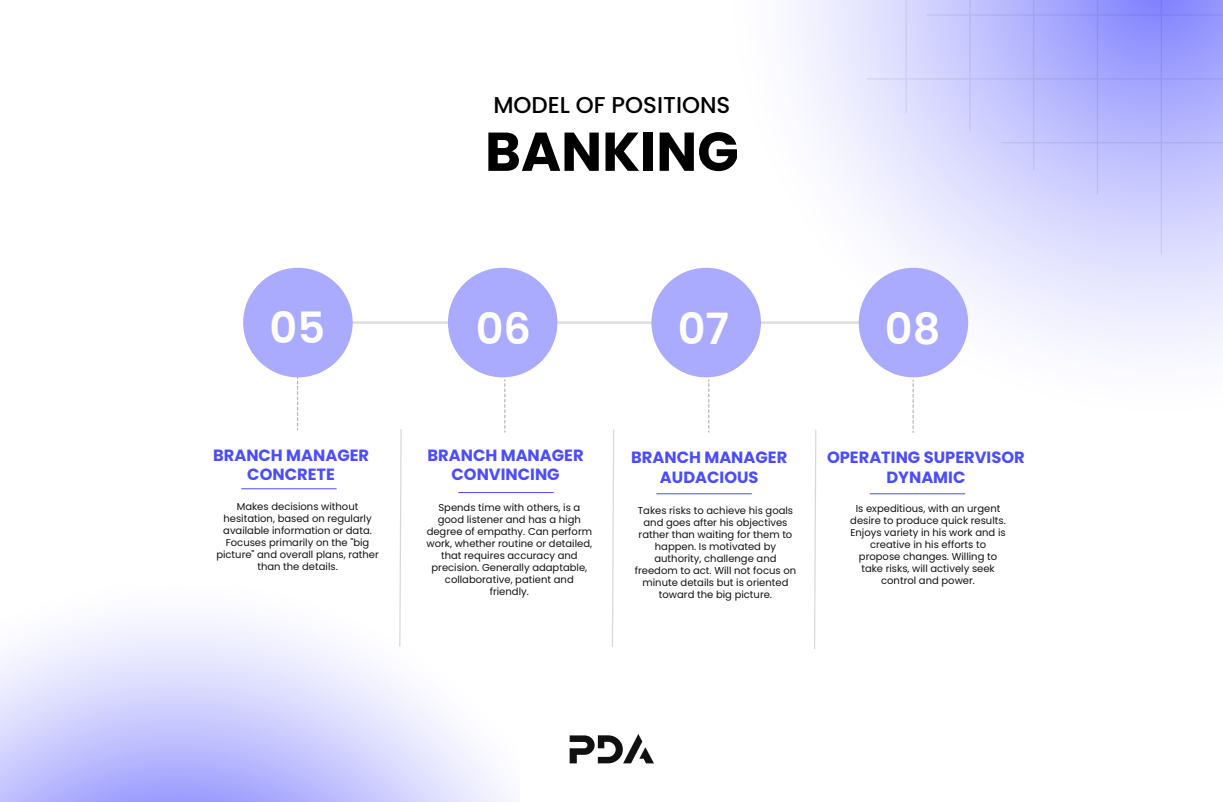
<style>
.page{position:relative;width:1223px;height:802px;background:#fff}
.page>*{position:absolute;margin:0;border:0;box-sizing:border-box;transform-origin:0 0}
.t1{font:700 54.5px "Poppins";color:#000}
.t2{font:600 43.12px "Poppins";color:#fffffe}
.t3{font:500 22.88px "Poppins";color:#000}
.t4{font:700 16.25px/19.5px "Poppins";color:#4c4dfe;text-align:center}
.t5{font:10px/12px "Poppins";color:#111;text-align:center}
</style>
<div class="page">
<svg style="left:664px;top:0;width:558px;height:433px"></svg>
<svg style="left:0;top:622px;width:504px;height:179px"></svg>
<hr style="left:1160px;top:0;width:1px;height:254px;background:#ededed">
<hr style="left:1096px;top:0;width:2px;height:195px;background:#ededed">
<hr style="left:1033px;top:0;width:1px;height:170px;background:#ededed">
<hr style="left:969px;top:0;width:1px;height:132px;background:#ededed">
<hr style="left:905px;top:0;width:1px;height:113px;background:#ededed">
<hr style="left:926px;top:14px;width:296px;height:2px;background:#ededed">
<hr style="left:866px;top:78px;width:356px;height:1px;background:#ededed">
<hr style="left:1001px;top:142px;width:221px;height:1px;background:#ededed">
<svg style="left:569px;top:734px;width:85px;height:29px"></svg>
<svg style="left:398px;top:429px;width:4px;height:218px"></svg>
<svg style="left:612px;top:429px;width:3px;height:218px"></svg>
<svg style="left:813px;top:428px;width:4px;height:221px"></svg>
<hr style="left:241px;top:488px;width:96px;height:1px;background:#4c4dfe">
<hr style="left:458px;top:492px;width:95px;height:1px;background:#4c4dfe">
<hr style="left:656px;top:493px;width:96px;height:1px;background:#4c4dfe">
<hr style="left:869px;top:493px;width:96px;height:1px;background:#4c4dfe">
<hr style="left:457px;top:321px;width:300px;height:3px;background:#ddd">
<hr style="left:711px;top:321px;width:218px;height:3px;background:#ddd">
<hr style="left:311px;top:321px;width:166px;height:3px;background:#ddd">
<div style="left:243px;top:268px;width:110px;height:109px;background:#aaaafe;border-radius:55px"></div>
<div style="left:448px;top:268px;width:109px;height:109px;background:#aaaafe;border-radius:55px"></div>
<div style="left:651px;top:268px;width:110px;height:109px;background:#aaaafe;border-radius:55px"></div>
<div style="left:858px;top:268px;width:110px;height:109px;background:#aaaafe;border-radius:55px"></div>
<svg style="left:708px;top:379px;width:1px;height:53px"></svg>
<svg style="left:912px;top:380px;width:1px;height:52px"></svg>
<svg style="left:504px;top:379px;width:1px;height:53px"></svg>
<svg style="left:297px;top:377px;width:1px;height:52px"></svg>
<h3 class="t3" style="left:493px;top:92px;width:238px">MODEL OF POSITIONS</h3>
<h1 class="t1" style="left:485px;top:120px;width:255px">BANKING</h1>
<h2 class="t2" style="left:270px;top:303px;width:57px">05</h2>
<h2 class="t2" style="left:476px;top:304px;width:57px">06</h2>
<h2 class="t2" style="left:677px;top:304px;width:53px">07</h2>
<h2 class="t2" style="left:885px;top:304px;width:57px">08</h2>
<h3 class="t4" style="left:213px;top:445px;width:158px">BRANCH MANAGER<br>CONCRETE</h3>
<h3 class="t4" style="left:427px;top:445px;width:158px">BRANCH MANAGER<br>CONVINCING</h3>
<h3 class="t4" style="left:631px;top:447px;width:158px">BRANCH MANAGER<br>AUDACIOUS</h3>
<h3 class="t4" style="left:827px;top:447px;width:199px">OPERATING SUPERVISOR<br>DYNAMIC</h3>
<p class="t5" style="left:216px;top:500px;width:164px">Makes decisions without hesitation, based on regularly available information or data.<br>Focuses primarily on the "big picture" and overall plans, rather than the details.</p>
<p class="t5" style="left:426px;top:501px;width:167px">Spends time with others, is a good listener and has a high degree of empathy. Can perform work, whether routine or detailed, that requires accuracy and precision. Generally adaptable, collaborative, patient and friendly.</p>
<p class="t5" style="left:635px;top:504px;width:163px">Takes risks to achieve his goals and goes after his objectives rather than waiting for them to happen. Is motivated by authority, challenge and freedom to act. Will not focus on minute details but is oriented toward the big picture.</p>
<p class="t5" style="left:850px;top:502px;width:157px">Is expeditious, with an urgent desire to produce quick results.<br>Enjoys variety in his work and is creative in his efforts to propose changes. Willing to take risks, will actively seek control and power.</p>
</div>
